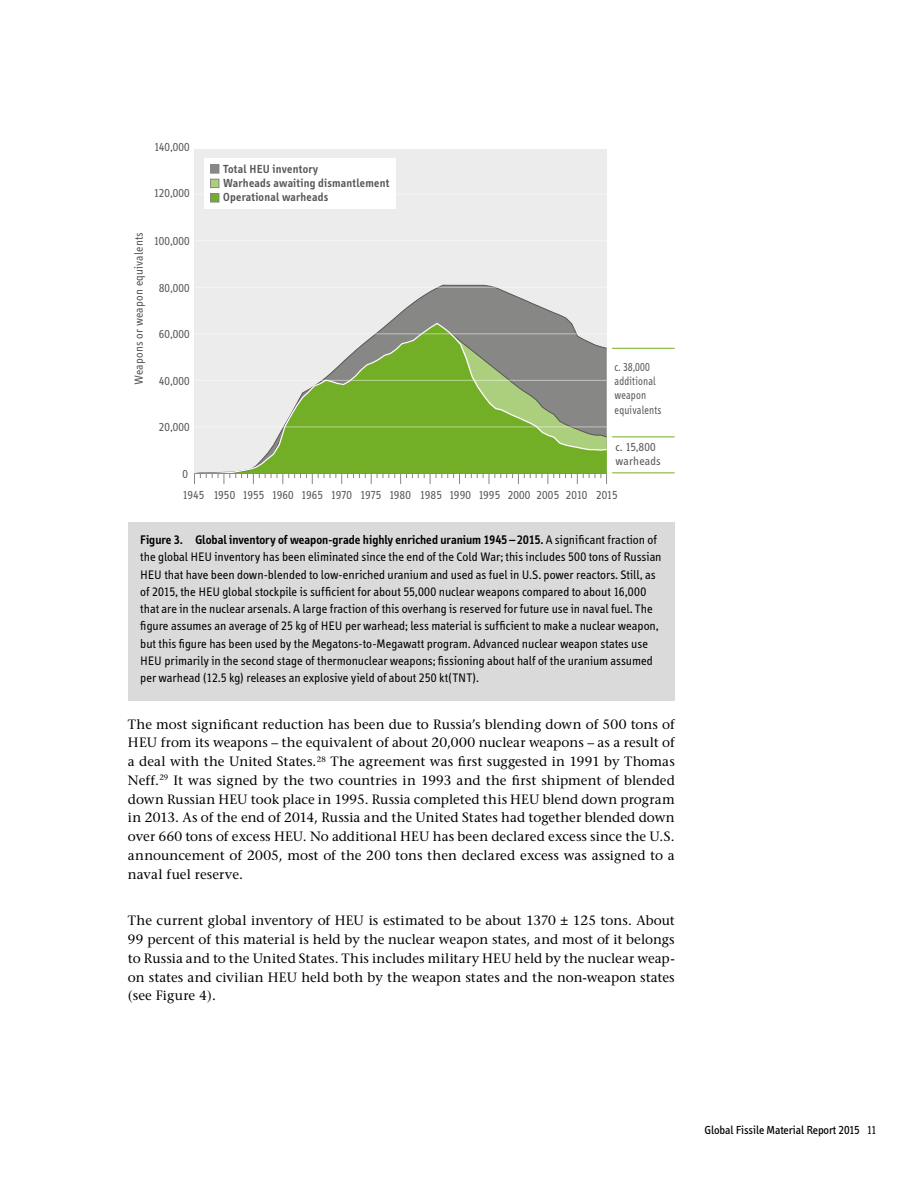
<style>
.page{position:relative;width:918px;height:1188px;background:#fff}
.page>*{position:absolute;margin:0;border:0;box-sizing:border-box;transform-origin:0 0}
.t1{font:13.5px/18.8px "Stone Serif";letter-spacing:.005em;color:#000;text-align:justify}
.t2{font:12.75px/17.2px "Info";letter-spacing:.005em;color:#000}
.t3{font:12px/14.4px "Info";letter-spacing:.025em;color:#565656}
.t4{font:600 12px/14.4px "Info";letter-spacing:.025em;color:#565656}
.t5{font:12px/14.4px "Info";letter-spacing:.025em;color:#565656;scale:.86 1}
.t6{font:12px "Info";color:#000}
.s1{font-weight:600}
.s2{font-style:inherit}
</style>
<div class="page">
<div style="left:128px;top:522px;width:546px;height:178px;background:#dadada"></div>
<div style="left:194px;top:149px;width:413px;height:324px;background:#ececed"></div>
<svg style="left:197px;top:284px;width:374px;height:189px"></svg>
<svg style="left:202px;top:322px;width:405px;height:151px"></svg>
<svg style="left:194px;top:473px;width:413px;height:11px"></svg>
<hr style="left:194px;top:427px;width:413px;height:1px;background:#fff">
<hr style="left:194px;top:380px;width:413px;height:1px;background:#fff">
<hr style="left:194px;top:333px;width:413px;height:1px;background:#fff">
<hr style="left:194px;top:287px;width:413px;height:1px;background:#fff">
<hr style="left:194px;top:240px;width:413px;height:1px;background:#fff">
<hr style="left:194px;top:194px;width:413px;height:1px;background:#fff">
<div style="left:204px;top:158px;width:192px;height:51px;background:#fff"></div>
<hr style="left:612px;top:348px;width:63px;height:1px;background:#73af26">
<hr style="left:612px;top:436px;width:63px;height:1px;background:#73af26">
<hr style="left:612px;top:472px;width:63px;height:1px;background:#73af26">
<div style="left:211px;top:165px;width:8px;height:8px;background:#878786"></div>
<div style="left:210px;top:165px;width:9px;height:8px;border:1px solid #878786"></div>
<div style="left:211px;top:179px;width:8px;height:9px;background:#abcf7d"></div>
<div style="left:210px;top:179px;width:9px;height:9px;border:1px solid #878786"></div>
<div style="left:211px;top:194px;width:8px;height:8px;background:#73af26"></div>
<div style="left:210px;top:193px;width:9px;height:9px;border:1px solid #878786"></div>
<p class="t3" style="left:154px;top:140px;width:37px">140,000</p>
<p class="t3" style="left:154px;top:186px;width:37px">120,000</p>
<p class="t4" style="left:223px;top:162px;width:167px">Total HEU inventory<br>Warheads awaiting dismantlement<br>Operational warheads</p>
<p class="t3" style="left:132px;top:385px;width:154px;rotate:-90deg">Weapons or weapon equivalents</p>
<p class="t3" style="left:154px;top:234px;width:37px">100,000</p>
<p class="t3" style="left:159px;top:281px;width:32px">80,000</p>
<p class="t3" style="left:159px;top:327px;width:32px">60,000</p>
<p class="t3" style="left:159px;top:374px;width:32px">40,000</p>
<p class="t3" style="left:159px;top:420px;width:32px">20,000</p>
<p class="t3" style="left:183px;top:467px;width:7px">0</p>
<p class="t5" style="left:615px;top:360px;width:56px">c. 38,000 additional weapon equivalents</p>
<p class="t3" style="left:616px;top:440px;width:47px">c. 15,800 warheads</p>
<p class="t3" style="left:183px;top:488px;width:436px">1945 1950 1955 1960 1965 1970 1975 1980 1985 1990 1995 2000 2005 2010 2015</p>
<p class="t2" style="left:140px;top:531px;width:523px"><span class="s1">Figure 3. Global inventory of weapon-grade highly enriched uranium 1945 – 2015.</span> A significant fraction of the global HEU inventory has been eliminated since the end of the Cold War; this includes 500 tons of Russian HEU that have been down-blended to low-enriched uranium and used as fuel in U.S. power reactors. Still, as of 2015, the HEU global stockpile is sufficient for about 55,000 nuclear weapons compared to about 16,000 that are in the nuclear arsenals. A large fraction of this overhang is reserved for future use in naval fuel. The figure assumes an average of 25 kg of HEU per warhead; less material is sufficient to make a nuclear weapon, but this figure has been used by the Megatons-to-Megawatt program. Advanced nuclear weapon states use HEU primarily in the second stage of thermonuclear weapons; fissioning about half of the uranium assumed per warhead (12.5 kg) releases an explosive yield of about 250 kt(TNT).</p>
<p class="t1" style="left:128px;top:714px;width:548px">The most significant reduction has been due to Russia’s blending down of 500 tons of HEU from its weapons – the equivalent of about 20,000 nuclear weapons – as a result of a deal with the United States.<sup>28</sup> The agreement was first suggested in 1991 by Thomas Neff.<sup>29</sup> It was signed by the two countries in 1993 and the first shipment of blended down Russian HEU took place in 1995. Russia completed this HEU blend down program in 2013. As of the end of 2014, Russia and the United States had together blended down over 660 tons of excess HEU. No additional HEU has been declared excess since the U.S. announcement of 2005, most of the 200 tons then declared excess was assigned to a naval fuel reserve.</p>
<p class="t1" style="left:128px;top:911px;width:548px">The current global inventory of HEU is estimated to be about 1370 ± 125 tons. About 99 percent of this material is held by the nuclear weapon states, and most of it belongs to Russia and to the United States. This includes military HEU held by the nuclear weap&shy;on states and civilian HEU held both by the weapon states and the non-weapon states (see Figure 4).</p>
<p class="t6" style="left:704px;top:1123px;width:174px">Global Fissile Material Report 2015 <span class="s2">11</span></p>
</div>
